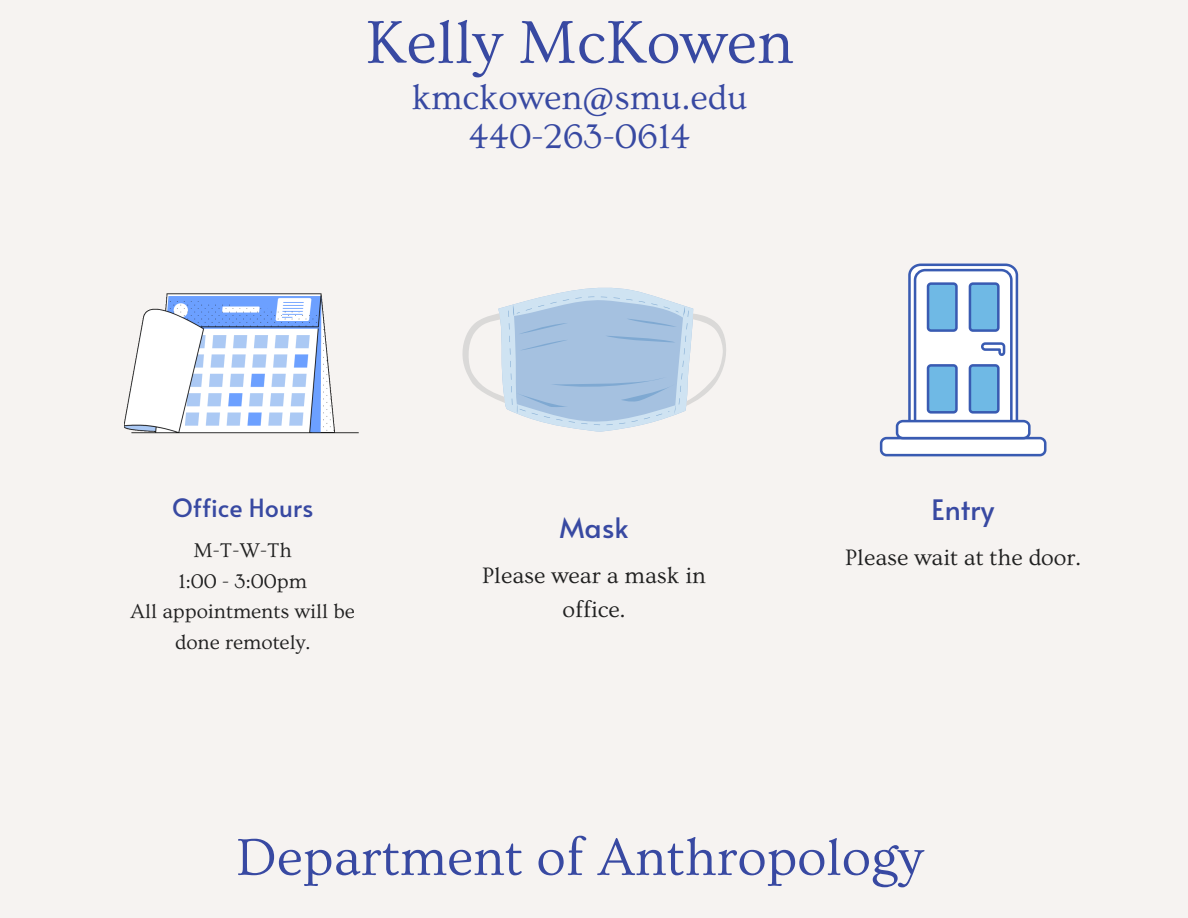
<style>
.page{position:relative;width:1188px;height:918px;background:#f6f3f1}
.page>*{position:absolute;margin:0;border:0;box-sizing:border-box;transform-origin:0 0}
.t1{font:63px "Ovo";color:#3849a2}
.t2{font:54px "Ovo";color:#3849a2}
.t3{font:36px/39.6px "Ovo";color:#3849a2;text-align:center}
.t4{font:28.05px "Alata";color:#3849a2}
.t5{font:25.05px "Alata";color:#3849a2}
.t6{font:23.4px/34.3px "Ovo";color:#202020;text-align:center}
.t7{font:20.85px/30.5px "Ovo";color:#202020;text-align:center}
</style>
<div class="page">
<img style="left:124px;top:293px;width:235px;height:141px">
<svg style="left:462px;top:288px;width:264px;height:144px"></svg>
<svg style="left:909px;top:265px;width:108px;height:170px"></svg>
<div style="left:908px;top:264px;width:110px;height:172px;border:3px solid #395bb2;border-radius:11px"></div>
<div style="left:915px;top:270px;width:96px;height:159px;background:#fff;border-radius:10px"></div>
<div style="left:914px;top:269px;width:99px;height:161px;border:3px solid #395bb2;border-radius:10px"></div>
<div style="left:928px;top:284px;width:28px;height:47px;background:#6fb9e5;border-radius:3px"></div>
<div style="left:927px;top:282px;width:31px;height:50px;border:3px solid #395bb2;border-radius:3px"></div>
<div style="left:970px;top:284px;width:28px;height:47px;background:#6fb9e5;border-radius:3px"></div>
<div style="left:969px;top:282px;width:31px;height:50px;border:3px solid #395bb2;border-radius:3px"></div>
<div style="left:928px;top:365px;width:28px;height:47px;background:#6fb9e5;border-radius:3px"></div>
<div style="left:927px;top:364px;width:31px;height:50px;border:3px solid #395bb2;border-radius:3px"></div>
<div style="left:970px;top:365px;width:28px;height:47px;background:#6fb9e5;border-radius:3px"></div>
<div style="left:969px;top:364px;width:31px;height:50px;border:3px solid #395bb2;border-radius:3px"></div>
<svg style="left:981px;top:342px;width:25px;height:14px"></svg>
<div style="left:881px;top:438px;width:164px;height:17px;background:#fff;border-radius:5px"></div>
<div style="left:880px;top:437px;width:166px;height:19px;border:3px solid #395bb2;border-radius:5px"></div>
<div style="left:897px;top:421px;width:132px;height:17px;background:#fff;border-radius:6px"></div>
<div style="left:896px;top:420px;width:135px;height:19px;border:3px solid #395bb2;border-radius:6px"></div>
<h1 class="t1" style="left:366px;top:8px;width:429px">Kelly McKowen</h1>
<h3 class="t3" style="left:412px;top:78px;width:337px">kmckowen@smu.edu<br>440-263-0614</h3>
<p class="t5" style="left:172px;top:490px;width:143px">Office Hours</p>
<p class="t7" style="left:131px;top:536px;width:226px">M-T-W-Th<br>1:00 - 3:00pm<br>All appointments will be done remotely.</p>
<h3 class="t4" style="left:559px;top:507px;width:71px">Mask</h3>
<p class="t6" style="left:482px;top:559px;width:225px">Please wear a mask in office.</p>
<h3 class="t4" style="left:932px;top:489px;width:65px">Entry</h3>
<p class="t6" style="left:845px;top:541px;width:238px">Please wait at the door.</p>
<h2 class="t2" style="left:236px;top:828px;width:688px">Department of Anthropology</h2>
</div>
